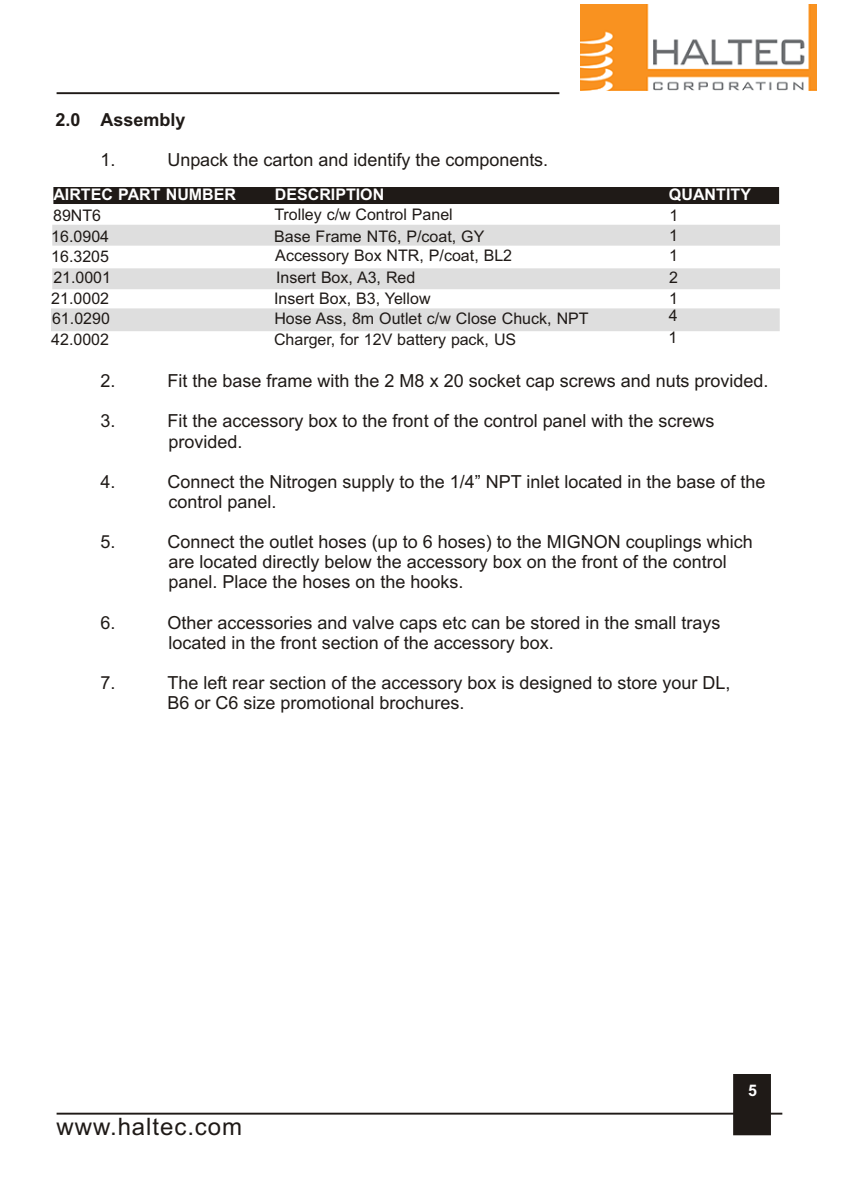
<style>
.page{position:relative;width:842px;height:1192px;background:#fff}
.page>*{position:absolute;margin:0;border:0;box-sizing:border-box;transform-origin:0 0}
.t1{font:24px "Helvetica";letter-spacing:.04em;color:#1f1a17}
.t2{font:18px/20.2px "Helvetica";color:#1f1a17}
.t3{font:700 18px "Helvetica";color:#1f1a17}
.t4{font:16px/21px "Helvetica";color:#1f1a17}
.t5{font:700 16px "Helvetica";color:#fff}
</style>
<div class="page">
<hr style="left:57px;top:1113px;width:725px;height:2px;background:#1f1a17">
<div style="left:733px;top:1074px;width:38px;height:61px;background:#1f1a17;border:2px solid #1f1a17"></div>
<hr style="left:57px;top:92px;width:502px;height:2px;background:#1f1a17">
<div style="left:51px;top:308px;width:729px;height:23px;background:#dedede;border:2px solid #dedede"></div>
<div style="left:52px;top:225px;width:728px;height:21px;background:#dedede;border:2px solid #dedede"></div>
<div style="left:53px;top:187px;width:726px;height:17px;background:#1f1a17"></div>
<div style="left:52px;top:268px;width:728px;height:21px;background:#dedede;border:2px solid #dedede"></div>
<img style="left:580px;top:4px;width:237px;height:86px">
<p class="t3" style="left:55px;top:113px;width:132px">2.0 Assembly</p>
<p class="t2" style="left:101px;top:151px;width:17px">1.</p>
<p class="t2" style="left:168px;top:151px;width:382px">Unpack the carton and identify the components.</p>
<p class="t5" style="left:53px;top:188px;width:184px">AIRTEC PART NUMBER</p>
<p class="t5" style="left:275px;top:188px;width:111px">DESCRIPTION</p>
<p class="t5" style="left:669px;top:188px;width:84px">QUANTITY</p>
<p class="t4" style="left:53px;top:206px;width:50px">89NT6</p>
<p class="t4" style="left:274px;top:205px;width:180px">Trolley c/w Control Panel</p>
<p class="t4" style="left:670px;top:206px;width:10px">1</p>
<p class="t4" style="left:669px;top:226px;width:10px">1</p>
<p class="t4" style="left:669px;top:268px;width:10px">2<br>1</p>
<p class="t4" style="left:668px;top:329px;width:10px">1</p>
<p class="t4" style="left:51px;top:228px;width:59px">16.0904</p>
<p class="t4" style="left:274px;top:228px;width:212px">Base Frame NT6, P/coat, GY</p>
<p class="t4" style="left:275px;top:246px;width:238px">Accessory Box NTR, P/coat, BL2</p>
<p class="t4" style="left:669px;top:247px;width:10px">1</p>
<p class="t4" style="left:51px;top:248px;width:59px">16.3205</p>
<p class="t4" style="left:53px;top:268px;width:59px">21.0001</p>
<p class="t4" style="left:276px;top:268px;width:141px">Insert Box, A3, Red</p>
<p class="t4" style="left:51px;top:290px;width:59px">21.0002</p>
<p class="t4" style="left:274px;top:290px;width:158px">Insert Box, B3, Yellow</p>
<p class="t4" style="left:274px;top:309px;width:316px">Hose Ass, 8m Outlet c/w Close Chuck, NPT</p>
<p class="t4" style="left:669px;top:307px;width:10px">4</p>
<p class="t4" style="left:52px;top:310px;width:59px">61.0290</p>
<p class="t4" style="left:51px;top:330px;width:59px">42.0002</p>
<p class="t4" style="left:274px;top:330px;width:244px">Charger, for 12V battery pack, US</p>
<p class="t2" style="left:101px;top:372px;width:17px">2.</p>
<p class="t2" style="left:168px;top:372px;width:603px">Fit the base frame with the 2 M8 x 20 socket cap screws and nuts provided.</p>
<p class="t2" style="left:101px;top:413px;width:17px">3.</p>
<p class="t2" style="left:168px;top:413px;width:548px">Fit the accessory box to the front of the control panel with the screws provided.</p>
<p class="t2" style="left:101px;top:473px;width:17px">4.</p>
<p class="t2" style="left:168px;top:473px;width:600px">Connect the Nitrogen supply to the 1/4” NPT inlet located in the base of the control panel.</p>
<p class="t2" style="left:101px;top:533px;width:17px">5.</p>
<p class="t2" style="left:168px;top:533px;width:587px">Connect the outlet hoses (up to 6 hoses) to the MIGNON couplings which are located directly below the accessory box on the front of the control panel. Place the hoses on the hooks.</p>
<p class="t2" style="left:101px;top:614px;width:17px">6.</p>
<p class="t2" style="left:168px;top:614px;width:554px">Other accessories and valve caps etc can be stored in the small trays located in the front section of the accessory box.</p>
<p class="t2" style="left:101px;top:674px;width:17px">7.</p>
<p class="t2" style="left:168px;top:674px;width:565px">The left rear section of the accessory box is designed to store your DL,<br>B6 or C6 size promotional brochures.</p>
<h1 class="t1" style="left:57px;top:1118px;width:187px">www.haltec.com</h1>
<p class="t5" style="left:748px;top:1084px;width:10px">5</p>
</div>
